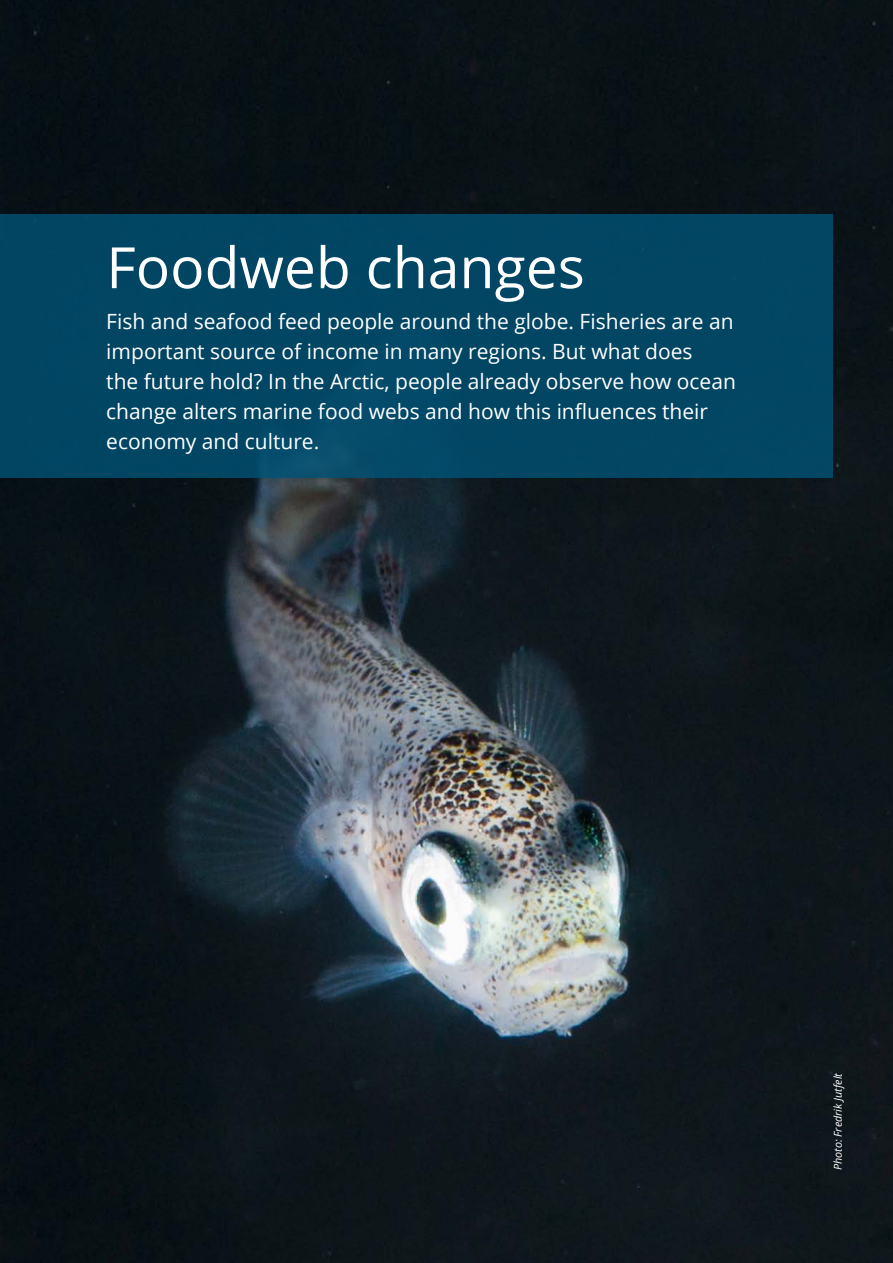
<style>
.page{position:relative;width:893px;height:1263px;background:#fff}
.page>*{position:absolute;margin:0;border:0;box-sizing:border-box;transform-origin:0 0}
.t1{font:57px "Open Sans";color:#fff}
.t2{font:21px/30px "Open Sans";color:#fff}
.t3{font:italic 10.8px "Open Sans";color:#fff}
</style>
<div class="page">
<img style="left:0;top:0;width:893px;height:1263px">
<div style="left:0;top:215px;width:832px;height:263px;background:#024663"></div>
<h1 class="t1" style="left:106px;top:228px;width:480px">Foodweb changes</h1>
<p class="t2" style="left:106px;top:305px;width:631px">Fish and seafood feed people around the globe. Fisheries are an important source of income in many regions. But what does<br>the future hold? In the Arctic, people already observe how ocean change alters marine food webs and how this influences their economy and culture.</p>
<p class="t3" style="left:830px;top:1170px;width:99px;rotate:-90deg">Photo: Fredrik Jutfelt</p>
</div>
